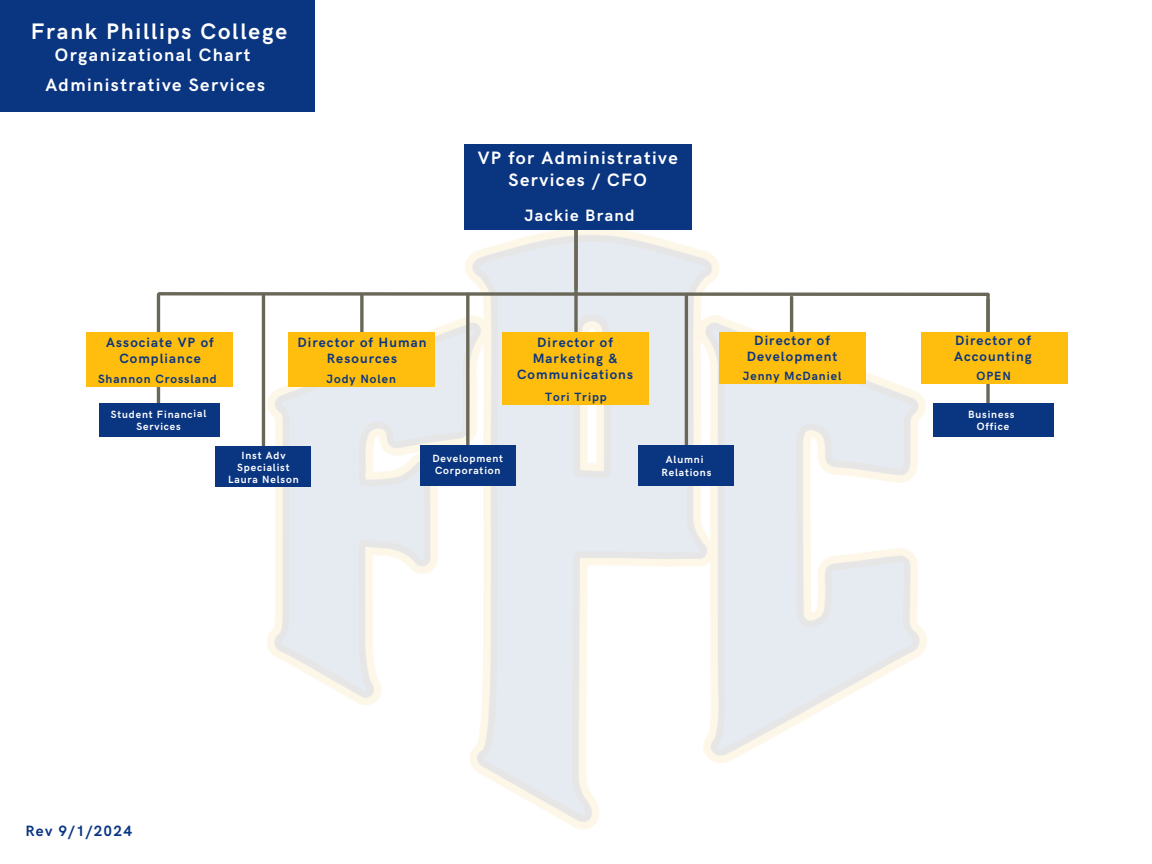
<style>
.page{position:relative;width:1152px;height:864px;background:#fff}
.page>*{position:absolute;margin:0;border:0;box-sizing:border-box;transform-origin:0 0}
.t1{font:700 22.5px "HK Grotesk";letter-spacing:.08em;color:#fff}
.t2{font:700 18px "HK Grotesk";letter-spacing:.08em;color:#fff}
.t3{font:700 18px/21.3px "HK Grotesk Pro";letter-spacing:.08em;color:#fff;text-align:center}
.t4{font:700 16.5px "HK Grotesk Pro";letter-spacing:.08em;color:#fff}
.t5{font:700 15px "HK Grotesk Pro";letter-spacing:.08em;color:#093581}
.t6{font:700 13.5px/15.8px "HK Grotesk Pro";letter-spacing:.08em;color:#093581;text-align:center}
.t7{font:700 12px "HK Grotesk Pro";letter-spacing:.08em;color:#093581}
.t8{font:700 10.5px/12.3px "HK Grotesk Pro";letter-spacing:.08em;color:#fff;text-align:center}
</style>
<div class="page">
<div style="left:0;top:0;width:315px;height:111px;background:#093581"></div>
<img style="left:147px;top:210px;width:857px;height:619px">
<svg style="left:574px;top:230px;width:4px;height:101px"></svg>
<div style="left:464px;top:145px;width:227px;height:85px;background:#093581"></div>
<svg style="left:986px;top:384px;width:4px;height:19px"></svg>
<svg style="left:986px;top:298px;width:4px;height:35px"></svg>
<div style="left:922px;top:333px;width:146px;height:51px;background:#ffbe0e"></div>
<hr style="left:157px;top:295px;width:3px;height:112px;background:#696758">
<svg style="left:360px;top:298px;width:4px;height:35px"></svg>
<div style="left:288px;top:333px;width:147px;height:54px;background:#ffbe0e"></div>
<div style="left:86px;top:333px;width:147px;height:54px;background:#ffbe0e"></div>
<hr style="left:790px;top:297px;width:3px;height:47px;background:#696758">
<div style="left:503px;top:333px;width:146px;height:72px;background:#ffbe0e"></div>
<hr style="left:466px;top:294px;width:3px;height:162px;background:#696758">
<div style="left:420px;top:446px;width:96px;height:40px;background:#093581"></div>
<div style="left:99px;top:403px;width:120px;height:34px;background:#093581"></div>
<svg style="left:156px;top:290px;width:835px;height:8px"></svg>
<div style="left:719px;top:333px;width:146px;height:51px;background:#ffbe0e"></div>
<hr style="left:685px;top:294px;width:3px;height:162px;background:#696758">
<div style="left:638px;top:446px;width:96px;height:40px;background:#093581"></div>
<div style="left:933px;top:403px;width:120px;height:34px;background:#093581"></div>
<hr style="left:262px;top:294px;width:3px;height:162px;background:#696758">
<div style="left:216px;top:447px;width:95px;height:40px;background:#093581"></div>
<h1 class="t1" style="left:31px;top:19px;width:258px">Frank Phillips College</h1>
<h2 class="t2" style="left:55px;top:45px;width:197px">Organizational Chart</h2>
<h5 class="t2" style="left:45px;top:75px;width:221px">Administrative Services</h5>
<h2 class="t3" style="left:478px;top:148px;width:202px">VP for Administrative<br>Services / CFO</h2>
<h5 class="t4" style="left:524px;top:206px;width:112px">Jackie Brand</h5>
<p class="t6" style="left:106px;top:335px;width:109px">Associate VP of<br>Compliance</p>
<h3 class="t6" style="left:517px;top:335px;width:117px">Director of<br>Marketing &amp;<br>Communications</h3>
<h2 class="t6" style="left:297px;top:335px;width:130px">Director of Human<br>Resources</h2>
<h5 class="t7" style="left:98px;top:372px;width:120px">Shannon Crossland</h5>
<p class="t7" style="left:327px;top:372px;width:71px">Jody Nolen</p>
<h3 class="t8" style="left:111px;top:409px;width:97px;rotate:-1deg">Student Financial<br>Services</h3>
<p class="t8" style="left:237px;top:450px;width:54px">Inst Adv<br>Specialist</p>
<p class="t8" style="left:228px;top:474px;width:72px">Laura Nelson</p>
<h3 class="t8" style="left:432px;top:453px;width:72px;text-align:left">Development<br>Corporation</h3>
<p class="t7" style="left:545px;top:390px;width:63px">Tori Tripp</p>
<h5 class="t8" style="left:666px;top:454px;width:39px">Alumni</h5>
<h3 class="t8" style="left:661px;top:466px;width:52px">Relations</h3>
<p class="t6" style="left:747px;top:333px;width:92px">Director of<br>Development</p>
<p class="t7" style="left:743px;top:369px;width:100px">Jenny McDaniel</p>
<h2 class="t6" style="left:954px;top:333px;width:79px;text-align:left">Director of<br>Accounting</h2>
<p class="t7" style="left:977px;top:369px;width:36px">OPEN</p>
<h3 class="t8" style="left:968px;top:409px;width:48px;rotate:-1deg">Business</h3>
<h4 class="t8" style="left:977px;top:421px;width:34px;rotate:-1deg">Office</h4>
<p class="t5" style="left:26px;top:822px;width:108px">Rev 9/1/2024</p>
</div>
